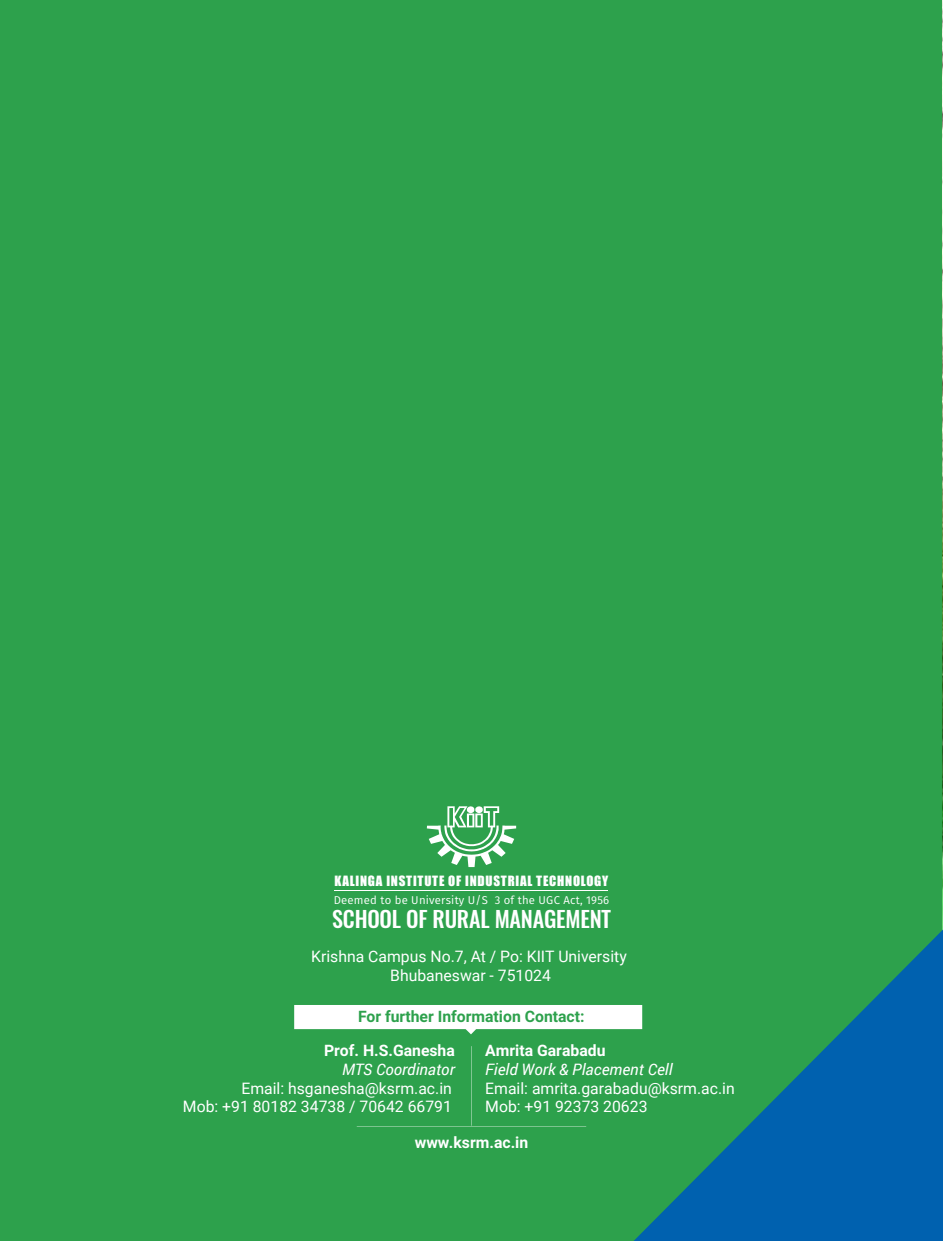
<style>
.page{position:relative;width:943px;height:1241px;background:#fff}
.page>*{position:absolute;margin:0;border:0;box-sizing:border-box;transform-origin:0 0}
.t1{font:500 22.22px "Oswald";letter-spacing:-.01em;color:#fff}
.t2{font:15.75px/18.9px "Roboto";color:#fff;text-align:right}
.t3{font:700 15.75px "Roboto";color:#fff}
.t4{font:italic 15.75px "Roboto";color:#fff}
.t5{font:700 15.75px "Roboto";color:#2da14c}
.t6{font:12.95px "Impact";letter-spacing:.06em;color:#fff}
.t7{font:11.38px "Fira Sans";letter-spacing:.02em;color:#fff}
</style>
<div class="page">
<div style="left:0;top:0;width:942px;height:1240px;background:#2da14c"></div>
<img style="left:942px;top:0;width:1px;height:1036px">
<svg style="left:635px;top:930px;width:307px;height:310px"></svg>
<svg style="left:294px;top:1004px;width:348px;height:30px"></svg>
<svg style="left:427px;top:806px;width:89px;height:61px"></svg>
<hr style="left:334px;top:890px;width:274px;height:1px;background:#fff">
<hr style="left:471px;top:1046px;width:1px;height:79px;background:#fff">
<hr style="left:357px;top:1126px;width:229px;height:1px;background:#fff">
<p class="t6" style="left:334px;top:871px;width:275px">KALINGA INSTITUTE OF INDUSTRIAL TECHNOLOGY</p>
<h1 class="t1" style="left:332px;top:903px;width:280px">SCHOOL OF RURAL MANAGEMENT</h1>
<p class="t7" style="left:334px;top:891px;width:277px">Deemed to be University U/S 3 of the UGC Act, 1956</p>
<p class="t2" style="left:311px;top:946px;width:317px;text-align:center">Krishna Campus No.7, At / Po: KIIT University<br>Bhubaneswar - 751024</p>
<p class="t5" style="left:358px;top:1004px;width:228px">For further Information Contact:</p>
<p class="t3" style="left:324px;top:1038px;width:132px">Prof. H.S.Ganesha</p>
<p class="t4" style="left:342px;top:1057px;width:114px">MTS Coordinator</p>
<p class="t2" style="left:183px;top:1077px;width:270px">Email: hsganesha@ksrm.ac.in<br>Mob: +91 80182 34738 / 70642 66791</p>
<p class="t3" style="left:485px;top:1038px;width:122px">Amrita Garabadu</p>
<p class="t4" style="left:485px;top:1057px;width:189px">Field Work &amp; Placement Cell</p>
<p class="t2" style="left:485px;top:1077px;width:251px;text-align:left">Email: amrita.garabadu@ksrm.ac.in<br>Mob: +91 92373 20623</p>
<p class="t3" style="left:415px;top:1131px;width:115px">www.ksrm.ac.in</p>
</div>
